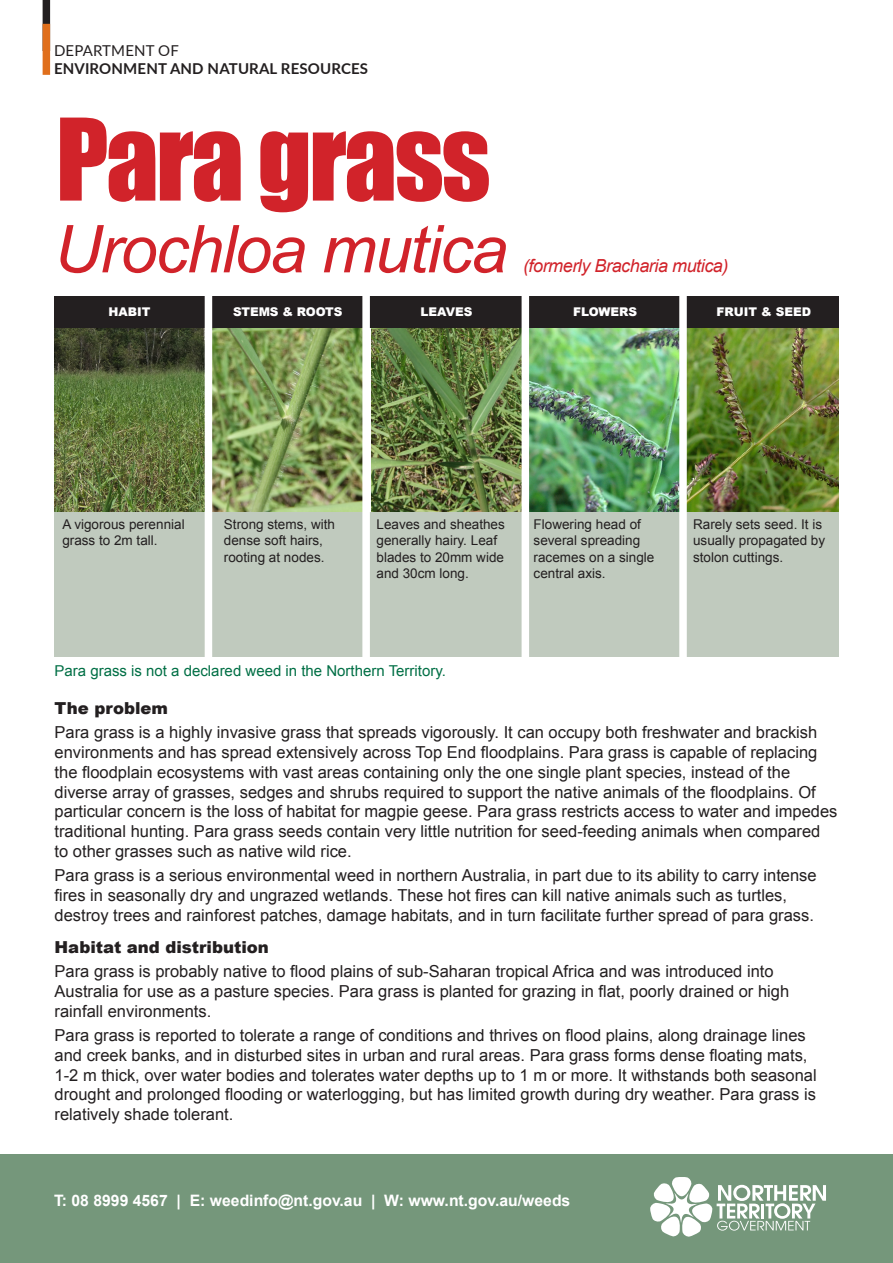
<style>
.page{position:relative;width:893px;height:1263px;background:#fff}
.page>*{position:absolute;margin:0;border:0;box-sizing:border-box;transform-origin:0 0}
.t1{font:105px "Impact";letter-spacing:-.025em;color:#d1232a}
.t2{font:italic 66px "Arial";letter-spacing:-.025em;color:#d1232a}
.Body_point{font:italic 18px "Arial";letter-spacing:-.025em;color:#d1232a}
.Body_text{font:16.5px/19.8px "Arial";color:#231f20}
.Heading{font:900 16.5px "Arial";color:#231f20}
.t3{font:700 15.75px "Arial";color:#fff}
.t4{font:15px "Arial";color:#016f45}
.t5{font:700 15px "Lato";letter-spacing:.01em;color:#231f20}
.t6{font:15px "Lato";letter-spacing:.01em;color:#231f20}
.Table_text{font:13.5px/16.2px "Arial";color:#231f20}
.t7{font:900 12px "Arial";color:#fff}
</style>
<div class="page">
<div style="left:43px;top:0;width:7px;height:51px;background:#231f20"></div>
<div style="left:43px;top:24px;width:7px;height:51px;background:#e06f1c"></div>
<div style="left:0;top:1154px;width:893px;height:109px;background:#75977b"></div>
<svg style="left:650px;top:1177px;width:176px;height:59px"></svg>
<img style="left:55px;top:327px;width:149px;height:186px">
<img style="left:212px;top:327px;width:150px;height:186px">
<img style="left:687px;top:327px;width:152px;height:186px">
<img style="left:371px;top:327px;width:151px;height:186px">
<img style="left:529px;top:327px;width:150px;height:186px">
<div style="left:54px;top:296px;width:785px;height:31px;background:#231f20"></div>
<div style="left:55px;top:513px;width:784px;height:144px;background:#c0cabe"></div>
<div style="left:205px;top:291px;width:7px;height:406px;background:#fff"></div>
<div style="left:362px;top:291px;width:8px;height:406px;background:#fff"></div>
<div style="left:522px;top:291px;width:7px;height:406px;background:#fff"></div>
<div style="left:679px;top:291px;width:8px;height:406px;background:#fff"></div>
<p class="t6" style="left:54px;top:40px;width:126px">DEPARTMENT OF</p>
<p class="t5" style="left:54px;top:58px;width:316px">ENVIRONMENT AND NATURAL RESOURCES</p>
<p class="t1" style="left:56px;top:78px;width:436px">Para grass</p>
<p class="t2" style="left:54px;top:206px;width:455px">Urochloa mutica</p>
<p class="Body_point" style="left:523px;top:254px;width:207px">(formerly Bracharia mutica)</p>
<p class="t7" style="left:108px;top:303px;width:43px">HABIT</p>
<p class="t7" style="left:233px;top:303px;width:111px">STEMS &amp; ROOTS</p>
<p class="t7" style="left:420px;top:303px;width:54px">LEAVES</p>
<p class="t7" style="left:573px;top:303px;width:66px">FLOWERS</p>
<p class="t7" style="left:717px;top:303px;width:96px">FRUIT &amp; SEED</p>
<p class="Table_text" style="left:62px;top:516px;width:124px">A vigorous perennial grass to 2m tall.</p>
<p class="Table_text" style="left:224px;top:516px;width:113px">Strong stems, with dense soft hairs, rooting at nodes.</p>
<p class="Table_text" style="left:534px;top:516px;width:122px">Flowering head of several spreading racemes on a single central axis.</p>
<p class="Table_text" style="left:693px;top:516px;width:134px">Rarely sets seed. It is usually propagated by stolon cuttings.</p>
<p class="Table_text" style="left:376px;top:516px;width:130px">Leaves and sheathes generally hairy. Leaf blades to 20mm wide and 30cm long.</p>
<p class="t4" style="left:55px;top:661px;width:393px">Para grass is not a declared weed in the Northern Territory.</p>
<p class="Heading" style="left:55px;top:696px;width:115px">The problem</p>
<p class="Body_text" style="left:55px;top:723px;width:784px">Para grass is a highly invasive grass that spreads vigorously. It can occupy both freshwater and brackish environments and has spread extensively across Top End floodplains. Para grass is capable of replacing the floodplain ecosystems with vast areas containing only the one single plant species, instead of the diverse array of grasses, sedges and shrubs required to support the native animals of the floodplains. Of particular concern is the loss of habitat for magpie geese. Para grass restricts access to water and impedes traditional hunting. Para grass seeds contain very little nutrition for seed-feeding animals when compared to other grasses such as native wild rice.</p>
<p class="Body_text" style="left:55px;top:865px;width:764px">Para grass is a serious environmental weed in northern Australia, in part due to its ability to carry intense fires in seasonally dry and ungrazed wetlands. These hot fires can kill native animals such as turtles, destroy trees and rainforest patches, damage habitats, and in turn facilitate further spread of para grass.</p>
<p class="Heading" style="left:55px;top:935px;width:216px">Habitat and distribution</p>
<p class="Body_text" style="left:55px;top:962px;width:736px">Para grass is probably native to flood plains of sub-Saharan tropical Africa and was introduced into<br>Australia for use as a pasture species. Para grass is planted for grazing in flat, poorly drained or high rainfall environments.</p>
<p class="Body_text" style="left:55px;top:1025px;width:764px">Para grass is reported to tolerate a range of conditions and thrives on flood plains, along drainage lines and creek banks, and in disturbed sites in urban and rural areas. Para grass forms dense floating mats, 1-2 m thick, over water bodies and tolerates water depths up to 1 m or more. It withstands both seasonal drought and prolonged flooding or waterlogging, but has limited growth during dry weather. Para grass is relatively shade tolerant.</p>
<p class="t3" style="left:54px;top:1189px;width:518px">T: 08 8999 4567 | E: weedinfo@nt.gov.au | W: www.nt.gov.au/weeds</p>
</div>
